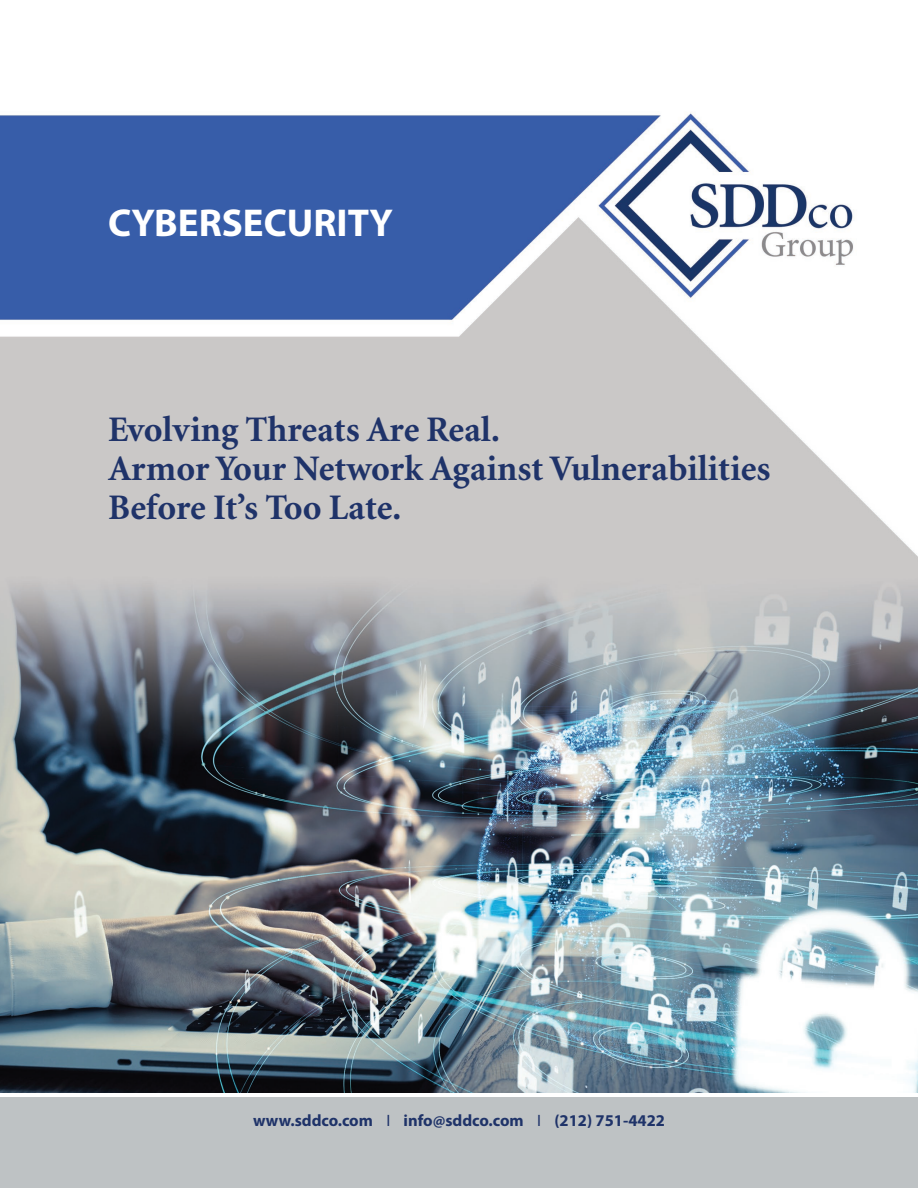
<style>
.page{position:relative;width:918px;height:1188px;background:#fff}
.page>*{position:absolute;margin:0;border:0;box-sizing:border-box;transform-origin:0 0}
.t1{font:700 39px "Myriad Pro";color:#fff}
.t2{font:700 36px/39px "Minion";color:#1f3369}
.t3{font:700 16.5px "Myriad Pro";color:#1f3369}
.s1{font-weight:400}
</style>
<div class="page">
<img style="left:0;top:112px;width:918px;height:980px">
<div style="left:0;top:1098px;width:918px;height:90px;background:#bec2c4"></div>
<p class="t1" style="left:108px;top:197px;width:286px">CYBERSECURITY</p>
<p class="t2" style="left:108px;top:411px;width:664px">Evolving Threats Are Real.<br>Armor Your Network Against Vulnerabilities<br>Before It’s Too Late.</p>
<p class="t3" style="left:253px;top:1110px;width:413px">www.sddco.com <span class="s1">I</span> info@sddco.com <span class="s1">I</span> (212) 751-4422</p>
</div>
